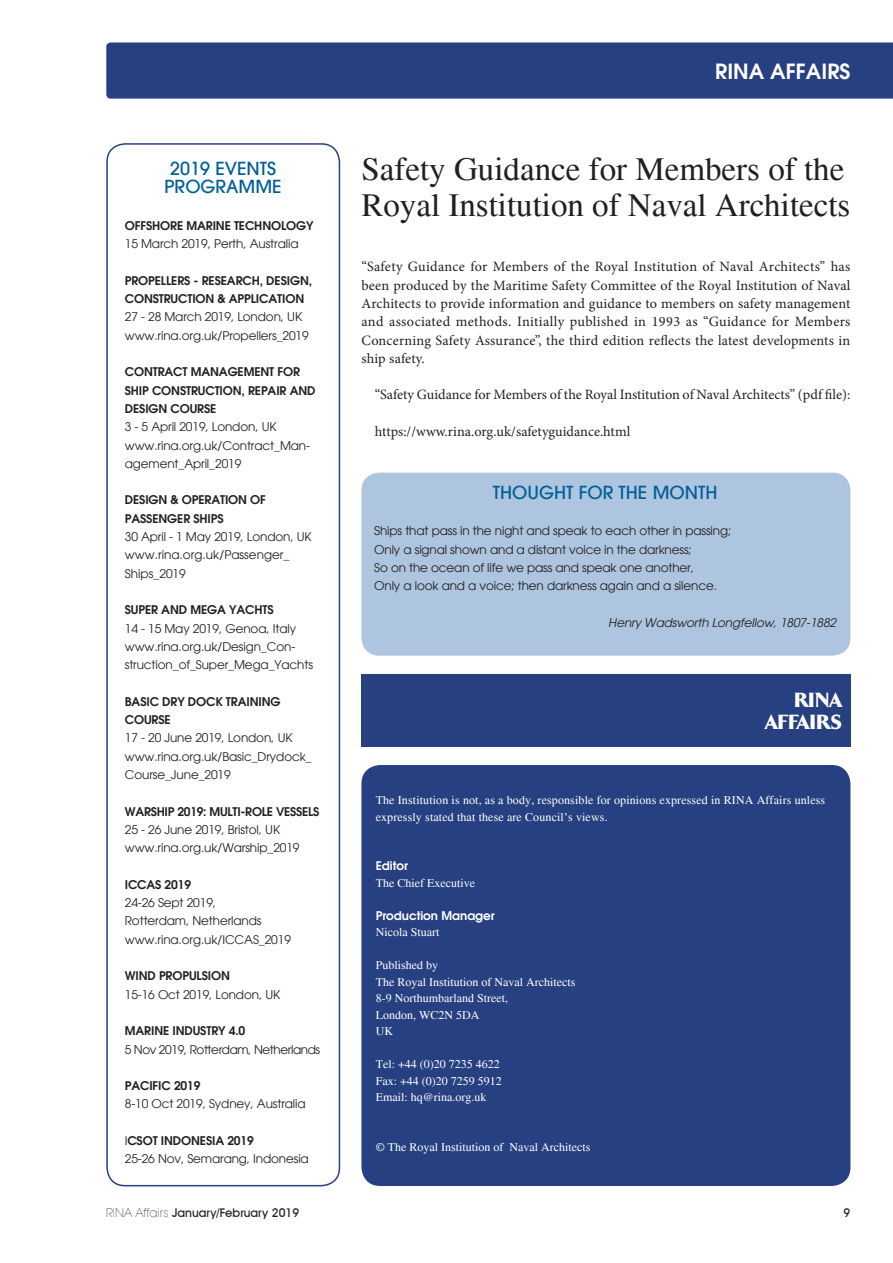
<style>
.page{position:relative;width:893px;height:1263px;background:#fff}
.page>*{position:absolute;margin:0;border:0;box-sizing:border-box;transform-origin:0 0}
.t1{font:33px/36.6px "Times";color:#231f20}
.t2{font:600 21px "Avant Garde";color:#fff}
.t3{font:900 21px/22.5px "TF Arrow";color:#fff;text-align:right}
.t4{font:500 18px/18.3px "Avant Garde LT";color:#005f97;text-align:center}
.t5{font:14.25px/18.3px "Minion Pro";color:#231f20;text-align:justify}
.t6{font:12px/18.3px "Avant Garde";letter-spacing:-.01em;color:#231f20}
.t7{font:12px/16.5px "Times";color:#fff}
.t8{font:600 12px/18.3px "Avant Garde";letter-spacing:-.01em;color:#231f20}
.t9{font:italic 12px "Avant Garde";letter-spacing:-.01em;color:#231f20}
.t10{font:500 12px "Avant Garde IT Cby BT";color:#231f20}
.t11{font:12px "Avant Garde";letter-spacing:-.035em;color:#231f20}
.t12{font:600 12px "Avant Garde";color:#fff}
.s1{font-weight:600}
.s2{font-family:"Avant Garde LT";font-weight:200}
</style>
<div class="page">
<div style="left:106px;top:42px;width:787px;height:57px;background:#264081"></div>
<div style="left:106px;top:143px;width:234px;height:1043px;border:2px solid #264081;border-radius:18px"></div>
<div style="left:362px;top:766px;width:488px;height:419px;background:#264081;border-radius:18px"></div>
<div style="left:361px;top:765px;width:489px;height:421px;border:2px solid #264081;border-radius:18px"></div>
<div style="left:361px;top:674px;width:489px;height:73px;background:#264081"></div>
<div style="left:361px;top:473px;width:489px;height:183px;background:#adc5de;border-radius:18px"></div>
<h3 class="t4" style="left:165px;top:159px;width:118px">2019 EVENTS<br>PROGRAMME</h3>
<p class="t8" style="left:125px;top:216px;width:190px">OFFSHORE MARINE TECHNOLOGY</p>
<p class="t6" style="left:125px;top:235px;width:175px">15 March 2019, Perth, Australia</p>
<p class="t8" style="left:125px;top:271px;width:189px">PROPELLERS - RESEARCH, DESIGN,<br>CONSTRUCTION &amp; APPLICATION</p>
<p class="t6" style="left:125px;top:308px;width:185px">27 - 28 March 2019, London, UK www.rina.org.uk/Propellers_2019</p>
<p class="t8" style="left:125px;top:363px;width:192px">CONTRACT MANAGEMENT FOR<br>SHIP CONSTRUCTION, REPAIR AND<br>DESIGN COURSE</p>
<p class="t6" style="left:125px;top:418px;width:187px">3 - 5 April 2019, London, UK www.rina.org.uk/Contract_Man&shy;agement_April_2019</p>
<p class="t8" style="left:125px;top:491px;width:143px">DESIGN &amp; OPERATION OF<br>PASSENGER SHIPS</p>
<p class="t6" style="left:125px;top:528px;width:188px">30 April - 1 May 2019, London, UK www.rina.org.uk/Passenger_<br>Ships_2019</p>
<p class="t8" style="left:125px;top:601px;width:150px">SUPER AND MEGA YACHTS</p>
<p class="t6" style="left:125px;top:619px;width:190px">14 - 15 May 2019, Genoa, Italy www.rina.org.uk/Design_Con&shy;struction_of_Super_Mega_Yachts</p>
<p class="t8" style="left:125px;top:692px;width:157px">BASIC DRY DOCK TRAINING<br>COURSE</p>
<p class="t6" style="left:125px;top:729px;width:188px">17 - 20 June 2019, London, UK www.rina.org.uk/Basic_Drydock_<br>Course_June_2019</p>
<p class="t8" style="left:125px;top:802px;width:196px">WARSHIP 2019: MULTI-ROLE VESSELS</p>
<p class="t6" style="left:125px;top:820px;width:176px">25 - 26 June 2019, Bristol, UK www.rina.org.uk/Warship_2019</p>
<p class="t8" style="left:125px;top:875px;width:68px">ICCAS 2019</p>
<p class="t6" style="left:125px;top:894px;width:168px">24-26 Sept 2019,<br>Rotterdam, Netherlands www.rina.org.uk/ICCAS_2019</p>
<p class="t8" style="left:125px;top:967px;width:107px">WIND PROPULSION</p>
<p class="t6" style="left:125px;top:985px;width:157px">15-16 Oct 2019, London, UK</p>
<p class="t8" style="left:125px;top:1021px;width:122px">MARINE INDUSTRY 4.0</p>
<p class="t11" style="left:125px;top:1042px;width:197px">5 Nov 2019, Rotterdam, Netherlands</p>
<p class="t8" style="left:125px;top:1076px;width:77px">PACIFIC 2019</p>
<p class="t6" style="left:125px;top:1095px;width:182px">8-10 Oct 2019, Sydney, Australia</p>
<p class="t6" style="left:125px;top:1131px;width:186px">I<span class="s1">CSOT INDONESIA 2019<br></span>25-26 Nov, Semarang, Indonesia</p>
<p class="t10" style="left:106px;top:1205px;width:194px"><span class="s2">RINA Affairs</span> January/February 2019</p>
<h2 class="t2" style="left:715px;top:57px;width:137px">RINA AFFAIRS</h2>
<h1 class="t1" style="left:361px;top:151px;width:491px">Safety Guidance for Members of the<br>Royal Institution of Naval Architects</h1>
<p class="t5" style="left:361px;top:258px;width:491px">“Safety Guidance for Members of the Royal Institution of Naval Architects” has been produced by the Maritime Safety Committee of the Royal Institution of Naval Architects to provide information and guidance to members on safety management and associated methods. Initially published in 1993 as “Guidance for Members Concerning Safety Assurance”, the third edition reflects the latest developments in ship safety.</p>
<p class="t5" style="left:375px;top:386px;width:477px">“Safety Guidance for Members of the Royal Institution of Naval Architects” (pdf file):</p>
<p class="t5" style="left:375px;top:422px;width:257px">https://www.rina.org.uk/safetyguidance.html</p>
<h3 class="t4" style="left:493px;top:483px;width:226px">THOUGHT FOR THE MONTH</h3>
<p class="t6" style="left:374px;top:522px;width:359px">Ships that pass in the night and speak to each other in passing; Only a signal shown and a distant voice in the darkness;<br>So on the ocean of life we pass and speak one another,<br>Only a look and a voice; then darkness again and a silence.</p>
<p class="t9" style="left:608px;top:615px;width:229px">Henry Wadsworth Longfellow, 1807-1882</p>
<h2 class="t3" style="left:765px;top:689px;width:78px">RINA<br>AFFAIRS</h2>
<p class="t7" style="left:376px;top:792px;width:451px">The Institution is not, as a body, responsible for opinions expressed in RINA Affairs unless expressly stated that these are Council’s views.</p>
<p class="t12" style="left:376px;top:858px;width:34px">Editor</p>
<p class="t7" style="left:376px;top:874px;width:101px">The Chief Executive</p>
<p class="t12" style="left:376px;top:907px;width:121px">Production Manager</p>
<p class="t7" style="left:376px;top:924px;width:65px">Nicola Stuart</p>
<p class="t7" style="left:376px;top:957px;width:201px">Published by<br>The Royal Institution of Naval Architects<br>8-9 Northumbarland Street,<br>London, WC2N 5DA<br>UK</p>
<p class="t7" style="left:376px;top:1056px;width:128px">Tel: +44 (0)20 7235 4622<br>Fax: +44 (0)20 7259 5912<br>Email: hq@rina.org.uk</p>
<p class="t7" style="left:376px;top:1138px;width:216px">© The Royal Institution of Naval Architects</p>
<p class="t10" style="left:844px;top:1205px;width:8px">9</p>
</div>
